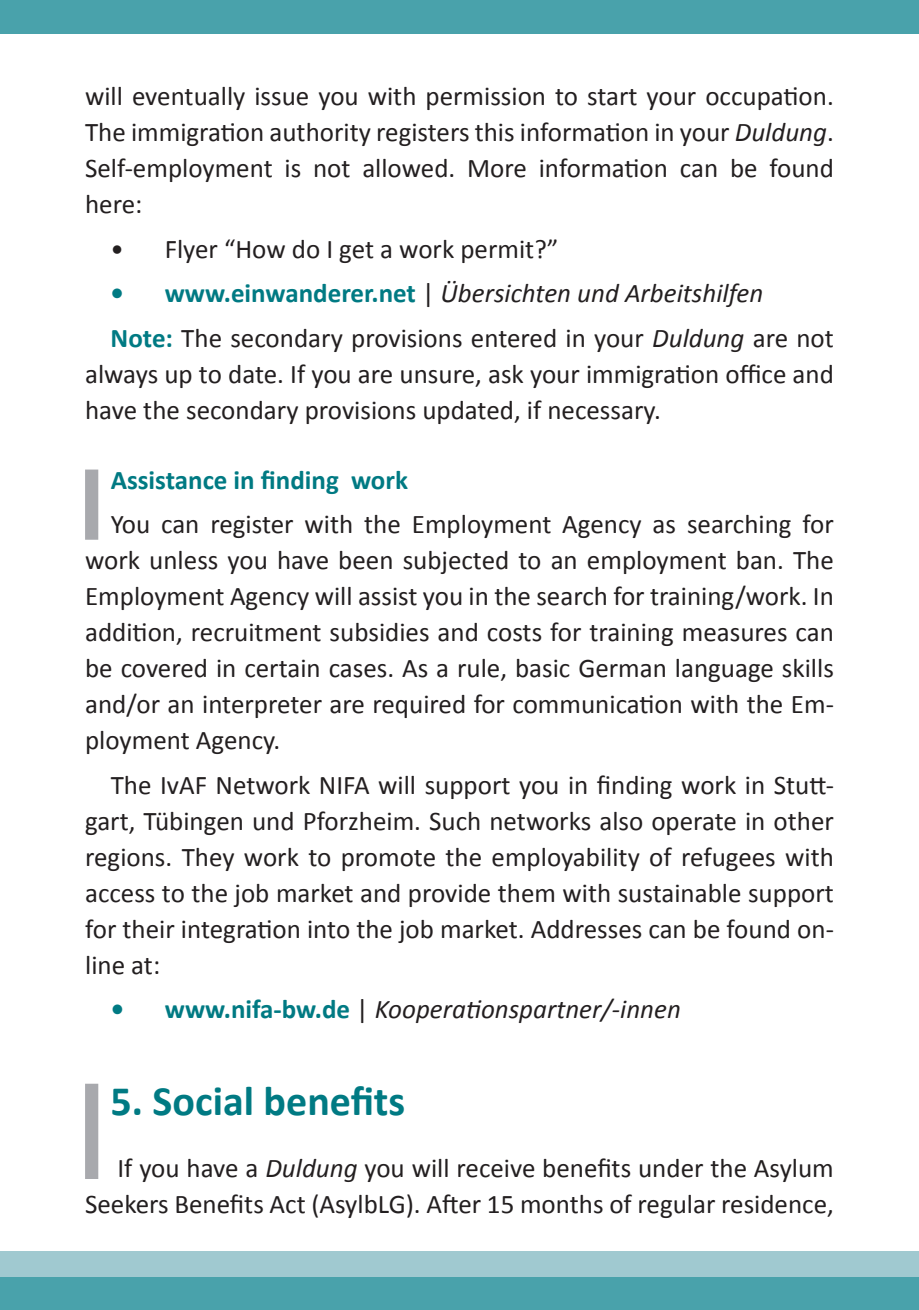
<style>
.page{position:relative;width:919px;height:1310px;background:#fff}
.page>*{position:absolute;margin:0;border:0;box-sizing:border-box;transform-origin:0 0}
.t1{font:700 42px "Calibri";color:#007a83}
.t2{font:27px/36px "Calibri";color:#231f20;text-align:justify}
.t3{font:italic 27px "Calibri";color:#231f20}
.t4{font:700 27px "Calibri";color:#007a83}
.s1{font-style:italic}
.s2{font-weight:700;color:#007a83}
.s3{font-weight:700;font-style:normal;color:#007a83}
.s4{font-style:normal}
</style>
<div class="page">
<div style="left:0;top:0;width:918px;height:34px;background:#49a2ab"></div>
<div style="left:0;top:1276px;width:918px;height:34px;background:#49a2ab"></div>
<div style="left:0;top:1251px;width:918px;height:25px;background:#a0c9d0"></div>
<div style="left:85px;top:469px;width:13px;height:71px;background:#a8a9ad"></div>
<div style="left:85px;top:1083px;width:13px;height:96px;background:#a8a9ad"></div>
<p class="t2" style="left:85px;top:78px;width:750px">will eventually issue you with permission to start your occupation.<br>The immigration authority registers this information in your <span class="s1">Duldung</span>.<br>Self-employment is not allowed. More information can be found here:</p>
<p class="t2" style="left:111px;top:231px;width:449px">• Flyer “How do I get a work permit?”</p>
<p class="t2" style="left:111px;top:271px;width:724px;line-height:44.4px"><span class="s2">• www.einwanderer.net</span> | <span class="s1">Übersichten und Arbeitshilfen<br></span><span class="s2">Note:</span> The secondary provisions entered in your <span class="s1">Duldung</span> are not</p>
<p class="t2" style="left:85px;top:356px;width:750px">always up to date. If you are unsure, ask your immigration office and have the secondary provisions updated, if necessary.</p>
<p class="t4" style="left:111px;top:463px;width:299px">Assistance in finding work</p>
<p class="t2" style="left:85px;top:506px;width:750px;text-indent:26px">You can register with the Employment Agency as searching for work unless you have been subjected to an employment ban. The Employment Agency will assist you in the search for training/work. In addition, recruitment subsidies and costs for training measures can be covered in certain cases. As a rule, basic German language skills and/or an interpreter are required for communication with the Em&shy;ployment Agency.</p>
<p class="t2" style="left:85px;top:767px;width:750px;text-indent:26px">The IvAF Network NIFA will support you in finding work in Stutt&shy;gart, Tübingen und Pforzheim. Such networks also operate in other regions. They work to promote the employability of refugees with access to the job market and provide them with sustainable support for their integration into the job market. Addresses can be found on&shy;line at:</p>
<p class="t3" style="left:111px;top:991px;width:571px"><span class="s3">• www.nifa-bw.de</span> <span class="s4">|</span> Kooperationspartner/-innen</p>
<h1 class="t1" style="left:111px;top:1074px;width:296px">5. Social benefits</h1>
<p class="t2" style="left:85px;top:1149px;width:750px;text-align:right">If you have a <span class="s1">Duldung</span> you will receive benefits under the Asylum<br>Seekers Benefits Act (AsylbLG). After 15 months of regular residence,</p>
</div>
